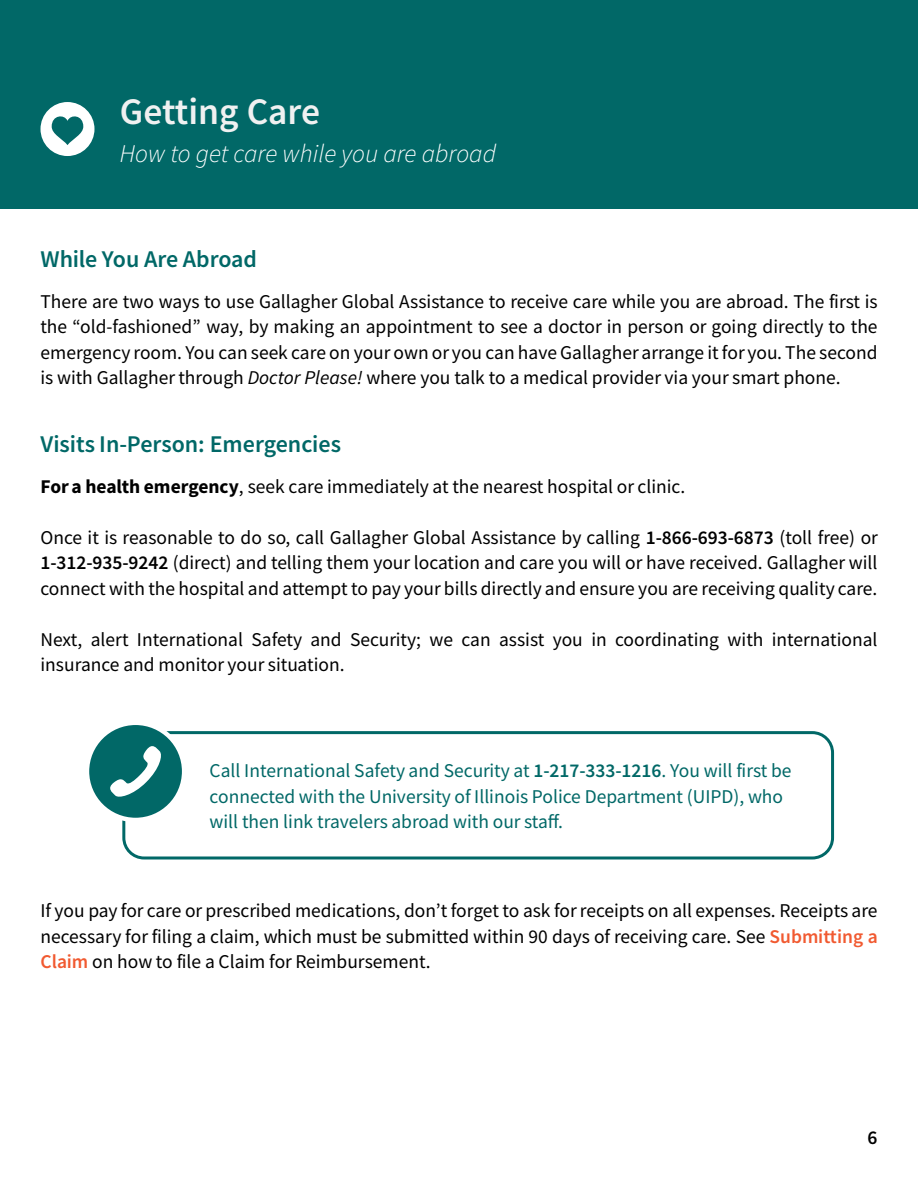
<style>
.page{position:relative;width:918px;height:1188px;background:#fff}
.page>*{position:absolute;margin:0;border:0;box-sizing:border-box;transform-origin:0 0}
.t1{font:37.5px "Source Sans Variable";letter-spacing:.035em;color:#f0f1f1}
.t2{font:italic 25.5px "Source Sans Variable";letter-spacing:.005em;color:#fff}
.t3{font:24px "Source Sans Variable";letter-spacing:.03em;color:#016867}
.t4{font:19.5px/25.5px "Source Sans Variable";letter-spacing:.02em;color:#000;text-align:justify}
.t5{font:19.5px/25.5px "Source Sans Variable";letter-spacing:.02em;color:#016867}
.s1{font-style:italic}
.s2{color:#f15a31}
</style>
<div class="page">
<div style="left:0;top:0;width:918px;height:208px;background:#016867"></div>
<svg style="left:40px;top:102px;width:54px;height:54px"></svg>
<div style="left:122px;top:731px;width:712px;height:128px;border:3px solid #016867;border-radius:20px"></div>
<div style="left:87px;top:723px;width:97px;height:97px;background:#016867;border-radius:50%"></div>
<svg style="left:110px;top:746px;width:51px;height:51px"></svg>
<div style="left:85px;top:721px;width:101px;height:101px;border:4px solid #fff;border-radius:50%"></div>
<h1 class="t1" style="left:120px;top:89px;width:201px">Getting Care</h1>
<h2 class="t2" style="left:120px;top:138px;width:378px">How to get care while you are abroad</h2>
<p class="t3" style="left:40px;top:244px;width:217px">While You Are Abroad</p>
<p class="t4" style="left:40px;top:289px;width:838px">There are two ways to use Gallagher Global Assistance to receive care while you are abroad. The first is the “old-fashioned” way, by making an appointment to see a doctor in person or going directly to the emergency room. You can seek care on your own or you can have Gallagher arrange it for you. The second is with Gallagher through <span class="s1">Doctor Please!</span> where you talk to a medical provider via your smart phone.</p>
<p class="t3" style="left:40px;top:430px;width:301px">Visits In-Person: Emergencies</p>
<p class="t4" style="left:40px;top:474px;width:645px">For a health emergency, seek care immediately at the nearest hospital or clinic.</p>
<p class="t4" style="left:40px;top:525px;width:838px">Once it is reasonable to do so, call Gallagher Global Assistance by calling 1-866-693-6873 (toll free) or 1-312-935-9242 (direct) and telling them your location and care you will or have received. Gallagher will connect with the hospital and attempt to pay your bills directly and ensure you are receiving quality care.</p>
<p class="t4" style="left:40px;top:627px;width:838px">Next, alert International Safety and Security; we can assist you in coordinating with international insurance and monitor your situation.</p>
<p class="t5" style="left:210px;top:758px;width:583px">Call International Safety and Security at 1-217-333-1216. You will first be connected with the University of Illinois Police Department (UIPD), who will then link travelers abroad with our staff.</p>
<p class="t4" style="left:40px;top:898px;width:838px">If you pay for care or prescribed medications, don’t forget to ask for receipts on all expenses. Receipts are necessary for filing a claim, which must be submitted within 90 days of receiving care. See <span class="s2">Submitting a Claim</span> on how to file a Claim for Reimbursement.</p>
<p class="t4" style="left:867px;top:1125px;width:11px">6</p>
</div>
